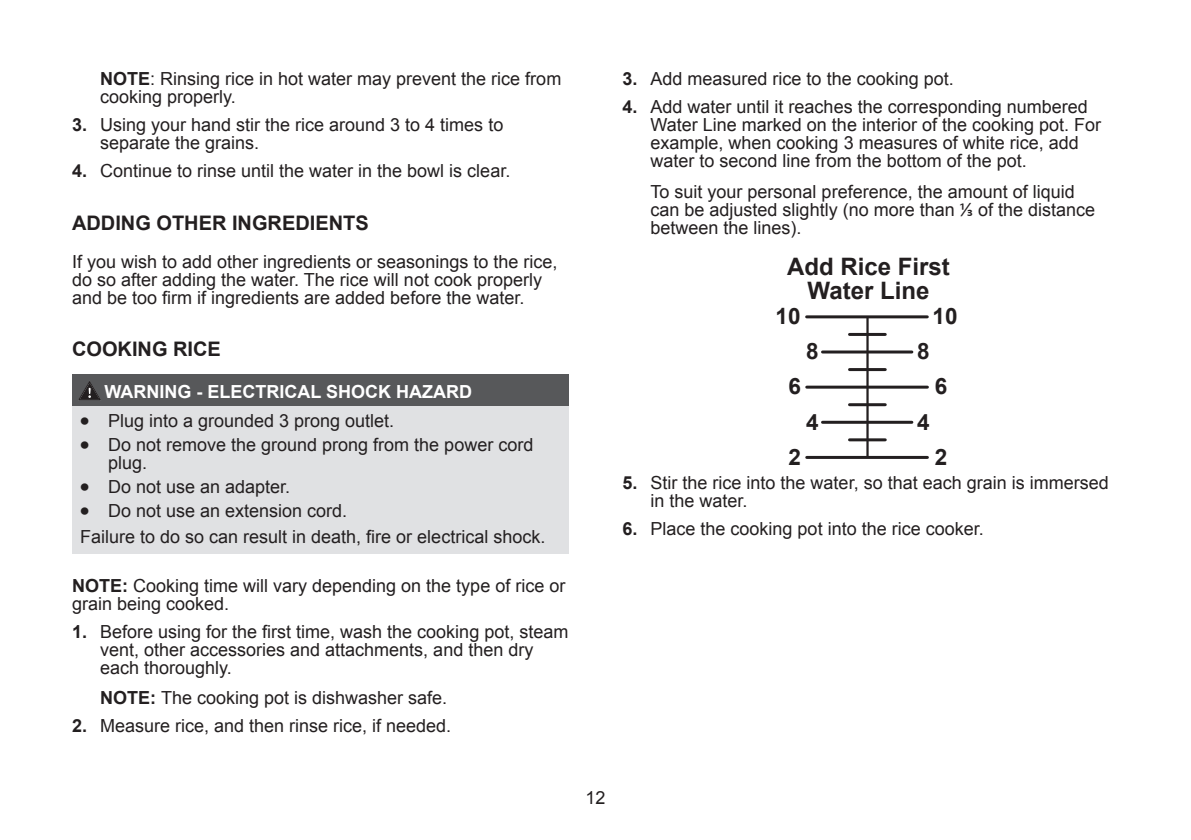
<style>
.page{position:relative;width:1191px;height:840px;background:#fff}
.page>*{position:absolute;margin:0;border:0;box-sizing:border-box;transform-origin:0 0}
.t1{font:700 24px/24px "Arial";color:#231f20;text-align:center}
.t2{font:700 22.4px "Arial";color:#231f20}
.t3{font:700 20px "Arial";color:#231f20}
.t4{font:18px/18px "Arial";color:#231f20}
.t5{font:700 18px "Arial";color:#fff}
.s1{font-weight:700}
.s2{font-weight:700;font-size:26px}
.s3{font-family:"Calibri";font-size:20px}
</style>
<div class="page">
<div style="left:72px;top:373px;width:496px;height:32px;background:#57585a"></div>
<div style="left:72px;top:405px;width:496px;height:148px;background:#e0e1e3"></div>
<svg style="left:79px;top:381px;width:21px;height:18px"></svg>
<hr style="left:866px;top:316px;width:2px;height:141px;background:#231f20">
<hr style="left:806px;top:315px;width:121px;height:3px;background:#231f20">
<hr style="left:849px;top:333px;width:36px;height:3px;background:#231f20">
<hr style="left:822px;top:350px;width:90px;height:3px;background:#231f20">
<hr style="left:849px;top:368px;width:36px;height:3px;background:#231f20">
<hr style="left:806px;top:385px;width:121px;height:3px;background:#231f20">
<hr style="left:849px;top:403px;width:36px;height:3px;background:#231f20">
<hr style="left:822px;top:420px;width:90px;height:3px;background:#231f20">
<hr style="left:849px;top:438px;width:36px;height:3px;background:#231f20">
<hr style="left:806px;top:455px;width:121px;height:3px;background:#231f20">
<p class="t4" style="left:100px;top:70px;width:463px"><span class="s1">NOTE</span>: Rinsing rice in hot water may prevent the rice from cooking properly.</p>
<p class="t4" style="left:100px;top:116px;width:405px;text-indent:-28px"><span class="s1">3.</span> Using your hand stir the rice around 3 to 4 times to separate the grains.</p>
<p class="t4" style="left:72px;top:162px;width:440px"><span class="s1">4.</span> Continue to rinse until the water in the bowl is clear.</p>
<p class="t3" style="left:72px;top:209px;width:298px">ADDING OTHER INGREDIENTS</p>
<p class="t4" style="left:72px;top:252px;width:487px">If you wish to add other ingredients or seasonings to the rice, do so after adding the water. The rice will not cook properly and be too firm if ingredients are added before the water.</p>
<p class="t3" style="left:72px;top:336px;width:150px">COOKING RICE</p>
<p class="t5" style="left:104px;top:379px;width:369px">WARNING - ELECTRICAL SHOCK HAZARD</p>
<p class="t4" style="left:80px;top:411px;width:316px"><span class="s2">•</span> Plug into a grounded 3 prong outlet.</p>
<p class="t4" style="left:108px;top:435px;width:427px;text-indent:-28px"><span class="s2">•</span> Do not remove the ground prong from the power cord plug.</p>
<p class="t4" style="left:80px;top:477px;width:212px"><span class="s2">•</span> Do not use an adapter.</p>
<p class="t4" style="left:80px;top:497px;width:467px;line-height:26.2px"><span class="s2">•</span> Do not use an extension cord.<br>Failure to do so can result in death, fire or electrical shock.</p>
<p class="t4" style="left:72px;top:576px;width:495px"><span class="s1">NOTE:</span> Cooking time will vary depending on the type of rice or grain being cooked.</p>
<p class="t4" style="left:100px;top:622px;width:470px;text-indent:-28px"><span class="s1">1.</span> Before using for the first time, wash the cooking pot, steam vent, other accessories and attachments, and then dry each thoroughly.</p>
<p class="t4" style="left:100px;top:688px;width:349px"><span class="s1">NOTE:</span> The cooking pot is dishwasher safe.</p>
<p class="t4" style="left:72px;top:716px;width:381px"><span class="s1">2.</span> Measure rice, and then rinse rice, if needed.</p>
<p class="t4" style="left:622px;top:70px;width:333px"><span class="s1">3.</span> Add measured rice to the cooking pot.</p>
<p class="t4" style="left:650px;top:98px;width:452px;text-indent:-28px"><span class="s1">4.</span> Add water until it reaches the corresponding numbered Water Line marked on the interior of the cooking pot. For example, when cooking 3 measures of white rice, add water to second line from the bottom of the pot.</p>
<p class="t4" style="left:650px;top:182px;width:446px">To suit your personal preference, the amount of liquid can be adjusted slightly (no more than <span class="s3">1/3</span> of the distance between the lines).</p>
<h1 class="t1" style="left:787px;top:255px;width:164px">Add Rice First<br>Water Line</h1>
<p class="t2" style="left:775px;top:301px;width:27px">10</p>
<p class="t2" style="left:932px;top:301px;width:27px">10</p>
<p class="t2" style="left:806px;top:336px;width:14px">8</p>
<p class="t2" style="left:917px;top:336px;width:14px">8</p>
<p class="t2" style="left:788px;top:371px;width:14px">6</p>
<p class="t2" style="left:935px;top:371px;width:14px">6</p>
<p class="t2" style="left:806px;top:406px;width:14px">4</p>
<p class="t2" style="left:917px;top:406px;width:14px">4</p>
<p class="t2" style="left:788px;top:441px;width:14px">2</p>
<p class="t2" style="left:935px;top:441px;width:14px">2</p>
<p class="t4" style="left:650px;top:474px;width:460px;text-indent:-28px"><span class="s1">5.</span> Stir the rice into the water, so that each grain is immersed in the water.</p>
<p class="t4" style="left:622px;top:520px;width:363px"><span class="s1">6.</span> Place the cooking pot into the rice cooker.</p>
<p class="t4" style="left:585px;top:788px;width:22px">12</p>
</div>
